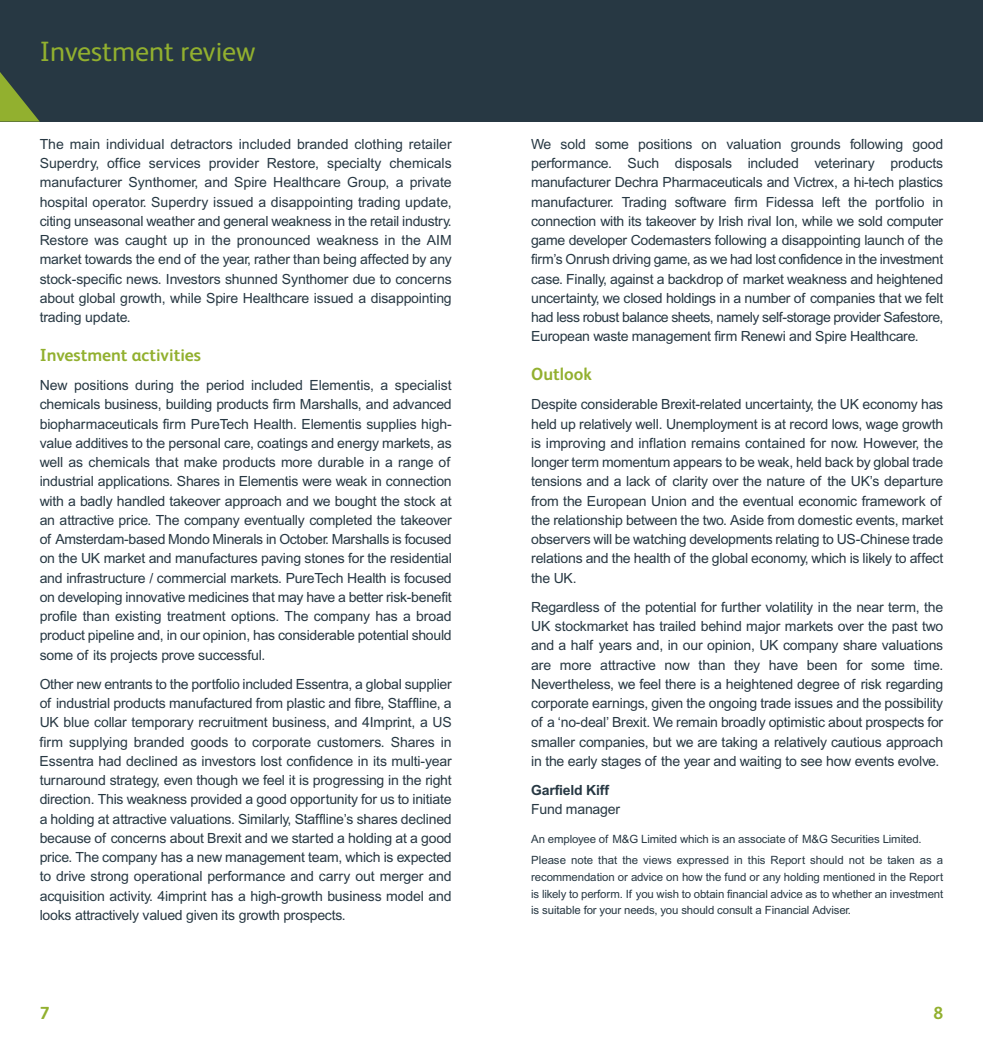
<style>
.page{position:relative;width:983px;height:1042px;background:#fff}
.page>*{position:absolute;margin:0;border:0;box-sizing:border-box;transform-origin:0 0}
.t1{font:28px "FS Albert";color:#92b02f}
.t2{font:700 17.5px "FS Albert";color:#92b02f}
.t3{font:14px/19.2px "Arial";letter-spacing:-.015em;color:#273843;text-align:justify}
.t4{font:700 14px "Arial";letter-spacing:-.015em;color:#273843}
.t5{font:11.38px/16.6px "Arial";letter-spacing:-.01em;color:#273843}
</style>
<div class="page">
<div style="left:491px;top:0;width:491px;height:122px;background:#273843"></div>
<div style="left:0;top:0;width:491px;height:122px;background:#273843"></div>
<svg style="left:0;top:72px;width:40px;height:50px"></svg>
<h1 class="t1" style="left:40px;top:42px;width:217px">Investment review</h1>
<p class="t3" style="left:40px;top:136px;width:413px">The main individual detractors included branded clothing retailer Superdry, office services provider Restore, specialty chemicals manufacturer Synthomer, and Spire Healthcare Group, a private hospital operator. Superdry issued a disappointing trading update, citing unseasonal weather and general weakness in the retail industry.<br>Restore was caught up in the pronounced weakness in the AIM market towards the end of the year, rather than being affected by any stock-specific news. Investors shunned Synthomer due to concerns about global growth, while Spire Healthcare issued a disappointing trading update.</p>
<p class="t2" style="left:40px;top:349px;width:163px">Investment activities</p>
<p class="t3" style="left:40px;top:377px;width:413px">New positions during the period included Elementis, a specialist chemicals business, building products firm Marshalls, and advanced biopharmaceuticals firm PureTech Health. Elementis supplies high&shy;value additives to the personal care, coatings and energy markets, as well as chemicals that make products more durable in a range of industrial applications. Shares in Elementis were weak in connection with a badly handled takeover approach and we bought the stock at an attractive price. The company eventually completed the takeover of Amsterdam-based Mondo Minerals in October. Marshalls is focused on the UK market and manufactures paving stones for the residential and infrastructure / commercial markets. PureTech Health is focused on developing innovative medicines that may have a better risk-benefit profile than existing treatment options. The company has a broad product pipeline and, in our opinion, has considerable potential should some of its projects prove successful.</p>
<p class="t3" style="left:40px;top:675px;width:413px">Other new entrants to the portfolio included Essentra, a global supplier of industrial products manufactured from plastic and fibre, Staffline, a UK blue collar temporary recruitment business, and 4Imprint, a US firm supplying branded goods to corporate customers. Shares in Essentra had declined as investors lost confidence in its multi-year turnaround strategy, even though we feel it is progressing in the right direction. This weakness provided a good opportunity for us to initiate a holding at attractive valuations. Similarly, Staffline’s shares declined because of concerns about Brexit and we started a holding at a good price. The company has a new management team, which is expected to drive strong operational performance and carry out merger and acquisition activity. 4imprint has a high-growth business model and looks attractively valued given its growth prospects.</p>
<p class="t2" style="left:40px;top:1007px;width:11px">7</p>
<p class="t3" style="left:531px;top:136px;width:413px">We sold some positions on valuation grounds following good performance. Such disposals included veterinary products manufacturer Dechra Pharmaceuticals and Victrex, a hi-tech plastics manufacturer. Trading software firm Fidessa left the portfolio in connection with its takeover by Irish rival Ion, while we sold computer game developer Codemasters following a disappointing launch of the firm’s Onrush driving game, as we had lost confidence in the investment case. Finally, against a backdrop of market weakness and heightened uncertainty, we closed holdings in a number of companies that we felt had less robust balance sheets, namely self-storage provider Safestore, European waste management firm Renewi and Spire Healthcare.</p>
<p class="t2" style="left:531px;top:368px;width:62px">Outlook</p>
<p class="t3" style="left:531px;top:396px;width:413px">Despite considerable Brexit-related uncertainty, the UK economy has held up relatively well. Unemployment is at record lows, wage growth is improving and inflation remains contained for now. However, the longer term momentum appears to be weak, held back by global trade tensions and a lack of clarity over the nature of the UK’s departure from the European Union and the eventual economic framework of the relationship between the two. Aside from domestic events, market observers will be watching developments relating to US-Chinese trade relations and the health of the global economy, which is likely to affect the UK.</p>
<p class="t3" style="left:531px;top:598px;width:413px">Regardless of the potential for further volatility in the near term, the UK stockmarket has trailed behind major markets over the past two and a half years and, in our opinion, UK company share valuations are more attractive now than they have been for some time.<br>Nevertheless, we feel there is a heightened degree of risk regarding corporate earnings, given the ongoing trade issues and the possibility of a ‘no-deal’ Brexit. We remain broadly optimistic about prospects for smaller companies, but we are taking a relatively cautious approach in the early stages of the year and waiting to see how events evolve.</p>
<p class="t4" style="left:531px;top:785px;width:79px">Garfield Kiff</p>
<p class="t3" style="left:531px;top:801px;width:90px">Fund manager</p>
<p class="t5" style="left:531px;top:829px;width:413px;line-height:21.5px">An employee of M&amp;G Limited which is an associate of M&amp;G Securities Limited.<br>Please note that the views expressed in this Report should not be taken as a</p>
<p class="t5" style="left:531px;top:870px;width:413px;text-align:justify">recommendation or advice on how the fund or any holding mentioned in the Report is likely to perform. If you wish to obtain financial advice as to whether an investment is suitable for your needs, you should consult a Financial Adviser.</p>
<p class="t2" style="left:933px;top:1007px;width:11px">8</p>
</div>
